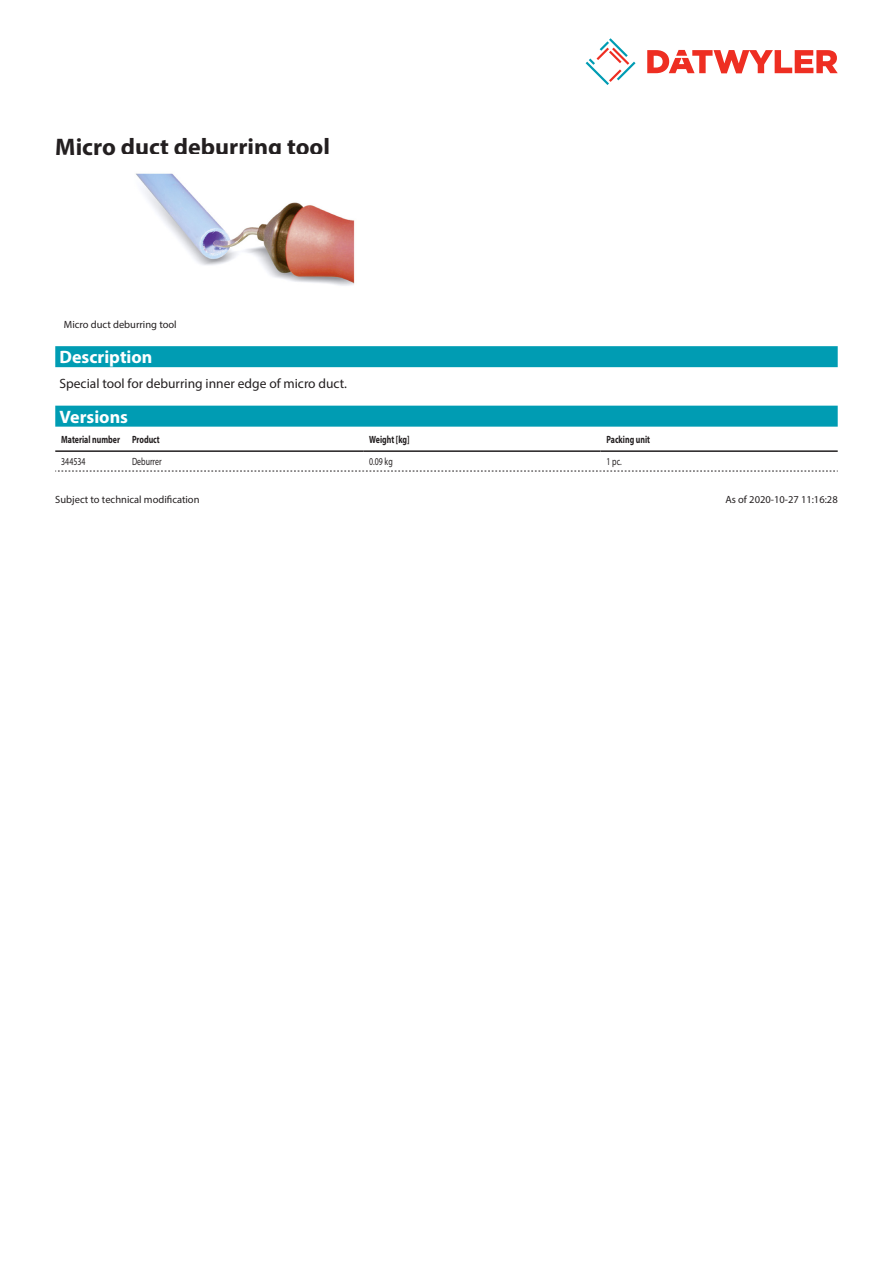
<style>
.page{position:relative;width:893px;height:1263px;background:#fff}
.page>*{position:absolute;margin:0;border:0;box-sizing:border-box;transform-origin:0 0}
.Product_Head{font:700 24px "Myriad Pro";color:#231f20}
.Standard_Head_Proper{font:700 18px "Myriad Pro";color:#fff}
.Standard_text{font:13.5px "Myriad Pro";color:#231f20}
.Footnote{font:10.5px "Myriad Pro";color:#231f20}
.myriadbold{font:700 10.5px "Myriad Pro";color:#231f20;scale:.75 1}
.myriadlight{font:10.5px "Myriad Pro";color:#231f20;scale:.75 1}
.imagetext{font:10.5px "Myriad Pro";color:#231f20}
</style>
<div class="page">
<svg style="left:586px;top:38px;width:49px;height:47px"></svg>
<svg style="left:647px;top:50px;width:191px;height:23px"></svg>
<img style="left:136px;top:173px;width:219px;height:113px">
<div style="left:55px;top:406px;width:783px;height:21px;background:#009cb3"></div>
<hr style="left:55px;top:450px;width:71px;height:2px;background:#231f20">
<hr style="left:126px;top:450px;width:237px;height:2px;background:#231f20">
<hr style="left:363px;top:450px;width:237px;height:2px;background:#231f20">
<hr style="left:600px;top:450px;width:238px;height:2px;background:#231f20">
<svg style="left:55px;top:471px;width:783px;height:1px"></svg>
<div style="left:55px;top:346px;width:783px;height:21px;background:#009cb3"></div>
<p class="Product_Head" style="left:55px;top:131px;width:276px">Micro duct deburring tool</p>
<p class="imagetext" style="left:64px;top:318px;width:114px">Micro duct deburring tool</p>
<p class="Standard_Head_Proper" style="left:60px;top:345px;width:94px">Description</p>
<p class="Standard_text" style="left:60px;top:375px;width:289px">Special tool for deburring inner edge of micro duct.</p>
<p class="Standard_Head_Proper" style="left:60px;top:405px;width:70px">Versions</p>
<p class="myriadbold" style="left:61px;top:432px;width:80px">Material number</p>
<p class="myriadbold" style="left:132px;top:432px;width:39px">Product</p>
<p class="myriadbold" style="left:369px;top:432px;width:55px">Weight [kg]</p>
<p class="myriadbold" style="left:606px;top:432px;width:60px">Packing unit</p>
<p class="myriadlight" style="left:61px;top:455px;width:34px">344534</p>
<p class="myriadlight" style="left:132px;top:455px;width:41px">Deburrer</p>
<p class="myriadlight" style="left:369px;top:455px;width:33px">0.09 kg</p>
<p class="myriadlight" style="left:606px;top:455px;width:22px">1 pc.</p>
<p class="Footnote" style="left:55px;top:493px;width:146px">Subject to technical modification</p>
<p class="Footnote" style="left:725px;top:493px;width:114px">As of 2020-10-27 11:16:28</p>
</div>
